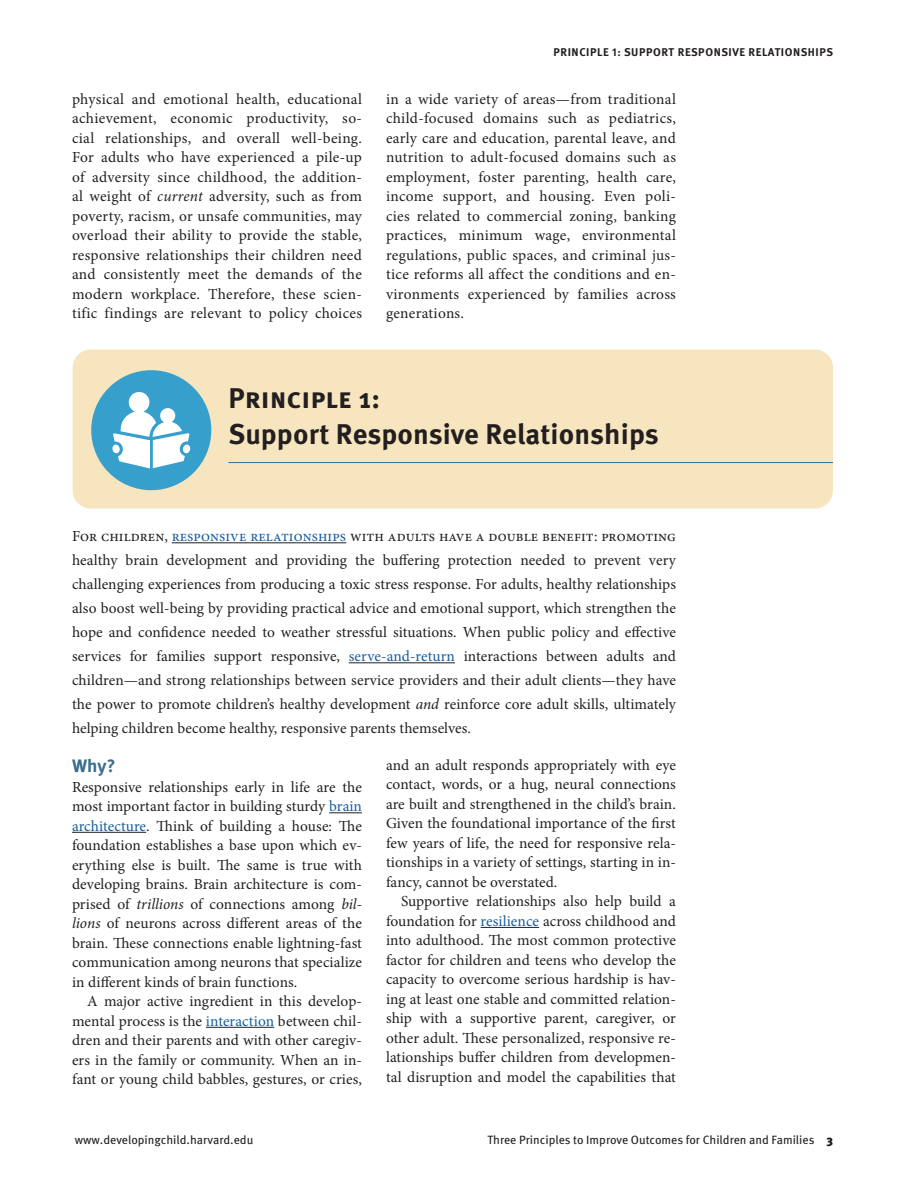
<style>
.page{position:relative;width:905px;height:1188px;background:#fff}
.page>*{position:absolute;margin:0;border:0;box-sizing:border-box;transform-origin:0 0}
.subhed_1{font:700 28.5px/36px "Meta OT";color:#231f20}
.intro_text_no_indent{font:700 18px "Meta OT";color:#386e8f}
.intro_text_no_indent-2{font:15.3px/19.5px "Minion Pro";letter-spacing:.005em;color:#231f20;text-align:justify}
.sidebar1_text{font:12px "Meta OT";color:#231f20}
.header_right{font:700 11.25px "Meta OT";letter-spacing:.05em;color:#231f20}
.s1{font-style:italic}
.s2{color:#175d9e}
.s3{font-weight:900}
</style>
<div class="page">
<div style="left:73px;top:350px;width:760px;height:158px;background:#f6e5bf;border-radius:18px"></div>
<svg style="left:91px;top:370px;width:120px;height:120px"></svg>
<hr style="left:228px;top:462px;width:604px;height:1px;background:#386e8f">
<hr style="left:329px;top:812px;width:33px;height:1px;background:#231f20">
<hr style="left:72px;top:832px;width:74px;height:1px;background:#231f20">
<hr style="left:206px;top:1027px;width:68px;height:1px;background:#231f20">
<hr style="left:480px;top:927px;width:59px;height:1px;background:#231f20">
<hr style="left:172px;top:542px;width:174px;height:1px;background:#231f20">
<hr style="left:349px;top:662px;width:106px;height:1px;background:#231f20">
<p class="header_right" style="left:553px;top:45px;width:281px">PRINCIPLE 1: SUPPORT RESPONSIVE RELATIONSHIPS</p>
<p class="intro_text_no_indent-2" style="left:72px;top:89px;width:292px">physical and emotional health, educational achievement, economic productivity, so&shy;cial relationships, and overall well-being.<br>For adults who have experienced a pile-up of adversity since childhood, the addition&shy;al weight of <span class="s1">current</span> adversity, such as from poverty, racism, or unsafe communities, may overload their ability to provide the stable, responsive relationships their children need and consistently meet the demands of the modern workplace. Therefore, these scien&shy;tific findings are relevant to policy choices</p>
<p class="intro_text_no_indent-2" style="left:386px;top:89px;width:291px">in a wide variety of areas—from traditional child-focused domains such as pediatrics, early care and education, parental leave, and nutrition to adult-focused domains such as employment, foster parenting, health care, income support, and housing. Even poli&shy;cies related to commercial zoning, banking practices, minimum wage, environmental regulations, public spaces, and criminal jus&shy;tice reforms all affect the conditions and en&shy;vironments experienced by families across generations.</p>
<p class="subhed_1" style="left:228px;top:381px;width:432px">Principle 1:<br>Support Responsive Relationships</p>
<p class="intro_text_no_indent-2" style="left:72px;top:524px;width:605px;line-height:24px">For children, <span class="s2">responsive relationships</span> with adults have a double benefit: promoting healthy brain development and providing the buffering protection needed to prevent very challenging experiences from producing a toxic stress response. For adults, healthy relationships also boost well-being by providing practical advice and emotional support, which strengthen the hope and confidence needed to weather stressful situations. When public policy and effective services for families support responsive, <span class="s2">serve-and-return</span> interactions between adults and children—and strong relationships between service providers and their adult clients—they have the power to promote children’s healthy development <span class="s1">and</span> reinforce core adult skills, ultimately helping children become healthy, responsive parents themselves.</p>
<p class="intro_text_no_indent" style="left:72px;top:755px;width:45px">Why?</p>
<p class="intro_text_no_indent-2" style="left:72px;top:777px;width:291px">Responsive relationships early in life are the most important factor in building sturdy <span class="s2">brain architecture</span>. Think of building a house: The foundation establishes a base upon which ev&shy;erything else is built. The same is true with developing brains. Brain architecture is com&shy;prised of <span class="s1">trillions</span> of connections among <span class="s1">bil&shy;lions</span> of neurons across different areas of the brain. These connections enable lightning-fast communication among neurons that specialize in different kinds of brain functions.</p>
<p class="intro_text_no_indent-2" style="left:72px;top:992px;width:291px;text-indent:15px">A major active ingredient in this develop&shy;mental process is the <span class="s2">interaction</span> between chil&shy;dren and their parents and with other caregiv&shy;ers in the family or community. When an in&shy;fant or young child babbles, gestures, or cries,</p>
<p class="intro_text_no_indent-2" style="left:386px;top:755px;width:291px">and an adult responds appropriately with eye contact, words, or a hug, neural connections are built and strengthened in the child’s brain.<br>Given the foundational importance of the first few years of life, the need for responsive rela&shy;tionships in a variety of settings, starting in in&shy;fancy, cannot be overstated.</p>
<p class="intro_text_no_indent-2" style="left:386px;top:892px;width:291px;text-indent:15px">Supportive relationships also help build a foundation for <span class="s2">resilience</span> across childhood and into adulthood. The most common protective factor for children and teens who develop the capacity to overcome serious hardship is hav&shy;ing at least one stable and committed relation&shy;ship with a supportive parent, caregiver, or other adult. These personalized, responsive re&shy;lationships buffer children from developmen&shy;tal disruption and model the capabilities that</p>
<p class="sidebar1_text" style="left:75px;top:1132px;width:180px">www.developingchild.harvard.edu</p>
<p class="sidebar1_text" style="left:487px;top:1132px;width:347px">Three Principles to Improve Outcomes for Children and Families <span class="s3">3</span></p>
</div>
